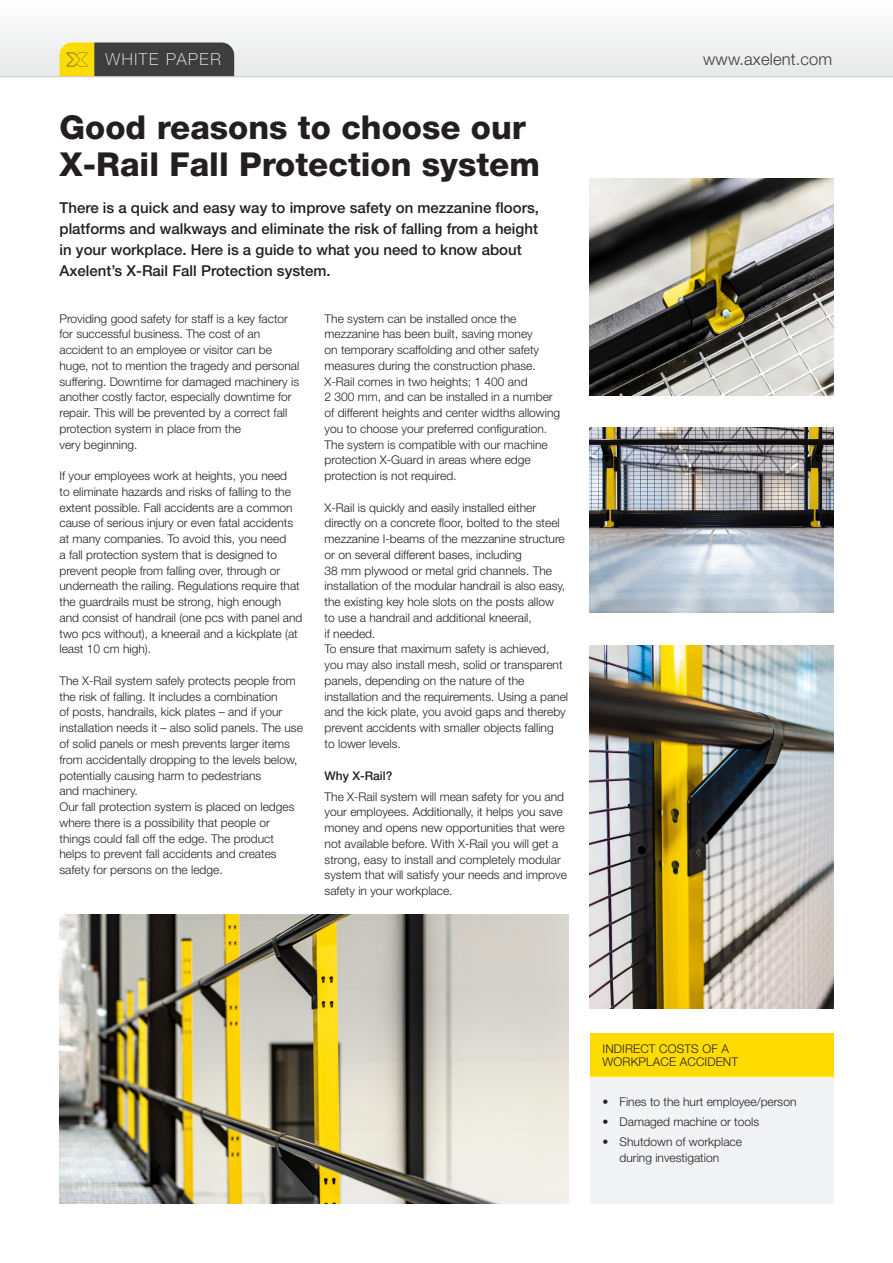
<style>
.page{position:relative;width:893px;height:1263px;background:#fff}
.page>*{position:absolute;margin:0;border:0;box-sizing:border-box;transform-origin:0 0}
.t1{font:800 33px/37.5px "Helvetica Neue LT Pro";color:#231f20}
.t2{font:300 16.5px "Helvetica Neue LT Pro";letter-spacing:.01em;color:#3e3e3f}
.t3{font:100 16.5px "Helvetica Neue LT Pro";letter-spacing:.1em;color:#fff}
.t4{font:500 15px/21px "Helvetica Neue LT Pro";color:#231f20}
.t5{font:300 12px/15.8px "Helvetica Neue LT Pro";color:#231f20}
.t6{font:500 12px "Helvetica Neue LT Pro";color:#231f20}
</style>
<div class="page">
<img style="left:60px;top:914px;width:508px;height:289px">
<img style="left:590px;top:645px;width:243px;height:364px">
<img style="left:590px;top:178px;width:243px;height:217px">
<img style="left:590px;top:428px;width:243px;height:185px">
<div style="left:0;top:0;width:893px;height:77px;background:#f3f4f4"></div>
<svg style="left:60px;top:43px;width:174px;height:33px;background:#635c35"></svg>
<hr style="left:0;top:76px;width:893px;height:1px;background:#c7c8ca">
<div style="left:590px;top:1033px;width:243px;height:44px;background:#ffdc01"></div>
<div style="left:590px;top:1077px;width:243px;height:126px;background:#f2f3f4"></div>
<hr style="left:590px;top:1077px;width:243px;height:1px;background:#fff">
<p class="t3" style="left:105px;top:50px;width:117px">WHITE PAPER</p>
<p class="t2" style="left:703px;top:49px;width:131px">www.axelent.com</p>
<p class="t1" style="left:60px;top:108px;width:482px">Good reasons to choose our<br>X-Rail Fall Protection system</p>
<p class="t4" style="left:60px;top:197px;width:481px">There is a quick and easy way to improve safety on mezzanine floors, platforms and walkways and eliminate the risk of falling from a height in your workplace. Here is a guide to what you need to know about Axelent’s X-Rail Fall Protection system.</p>
<p class="t5" style="left:60px;top:310px;width:241px">Providing good safety for staff is a key factor for successful business. The cost of an accident to an employee or visitor can be huge, not to mention the tragedy and personal suffering. Downtime for damaged machinery is another costly factor, especially downtime for repair. This will be prevented by a correct fall protection system in place from the<br>very beginning.</p>
<p class="t5" style="left:60px;top:468px;width:244px">If your employees work at heights, you need<br>to eliminate hazards and risks of falling to the extent possible. Fall accidents are a common cause of serious injury or even fatal accidents at many companies. To avoid this, you need<br>a fall protection system that is designed to prevent people from falling over, through or underneath the railing. Regulations require that the guardrails must be strong, high enough and consist of handrail (one pcs with panel and two pcs without), a kneerail and a kickplate (at least 10 cm high).</p>
<p class="t5" style="left:60px;top:673px;width:245px">The X-Rail system safely protects people from the risk of falling. It includes a combination<br>of posts, handrails, kick plates – and if your installation needs it – also solid panels. The use of solid panels or mesh prevents larger items from accidentally dropping to the levels below, potentially causing harm to pedestrians<br>and machinery.</p>
<p class="t5" style="left:60px;top:799px;width:236px">Our fall protection system is placed on ledges where there is a possibility that people or things could fall off the edge. The product helps to prevent fall accidents and creates safety for persons on the ledge.</p>
<p class="t5" style="left:325px;top:310px;width:237px">The system can be installed once the mezzanine has been built, saving money<br>on temporary scaffolding and other safety measures during the construction phase.<br>X-Rail comes in two heights; 1 400 and<br>2 300 mm, and can be installed in a number of different heights and center widths allowing you to choose your preferred configuration.<br>The system is compatible with our machine protection X-Guard in areas where edge protection is not required.</p>
<p class="t5" style="left:325px;top:499px;width:242px">X-Rail is quickly and easily installed either directly on a concrete floor, bolted to the steel mezzanine I-beams of the mezzanine structure or on several different bases, including<br>38 mm plywood or metal grid channels. The installation of the modular handrail is also easy, the existing key hole slots on the posts allow to use a handrail and additional kneerail,<br>if needed.</p>
<p class="t5" style="left:325px;top:641px;width:245px">To ensure that maximum safety is achieved, you may also install mesh, solid or transparent panels, depending on the nature of the installation and the requirements. Using a panel and the kick plate, you avoid gaps and thereby prevent accidents with smaller objects falling<br>to lower levels.</p>
<p class="t6" style="left:325px;top:768px;width:69px">Why X-Rail?</p>
<p class="t5" style="left:325px;top:788px;width:244px">The X-Rail system will mean safety for you and your employees. Additionally, it helps you save money and opens new opportunities that were not available before. With X-Rail you will get a strong, easy to install and completely modular system that will satisfy your needs and improve safety in your workplace.</p>
<p class="t5" style="left:603px;top:1042px;width:137px;line-height:13.5px">INDIRECT COSTS OF A<br>WORKPLACE ACCIDENT</p>
<p class="t5" style="left:603px;top:1094px;width:195px">• Fines to the hurt employee/person</p>
<p class="t5" style="left:603px;top:1114px;width:158px">• Damaged machine or tools</p>
<p class="t5" style="left:603px;top:1134px;width:141px;text-align:center">• Shutdown of workplace during investigation</p>
</div>
